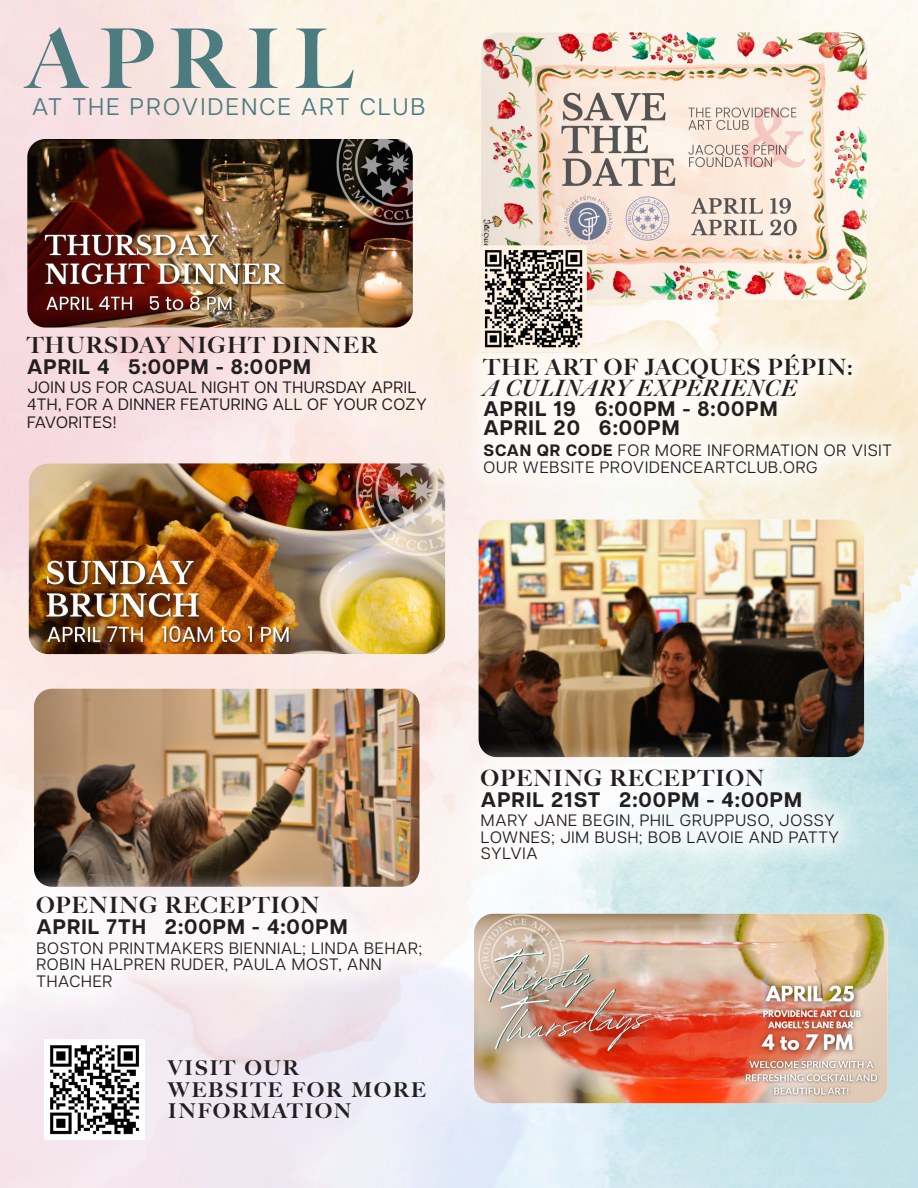
<style>
.page{position:relative;width:918px;height:1188px;background:#fff}
.page>*{position:absolute;margin:0;border:0;box-sizing:border-box;transform-origin:0 0}
.t1{font:900 82.5px "Big Caslon FB";letter-spacing:.17em;color:#4c7b80}
.t2{font:700 29.1px/21.5px "Big Caslon FB";letter-spacing:.05em;color:#231f20}
.t3{font:24px "Articulat CF";letter-spacing:.1em;color:#4d7b7f}
.t4{font:900 22.5px/21px "Big Caslon FB";letter-spacing:.05em;color:#231f20}
.t5{font:700 21px/19.5px "Articulat CF";letter-spacing:.05em;color:#231f20}
.t6{font:16.5px/16.5px "Articulat CF";letter-spacing:.05em;color:#231f20}
.t7{font:16.5px/16.5px "Articulat CF";letter-spacing:.03em;color:#231f20}
.s1{font-style:italic}
.s2{font-weight:700}
</style>
<div class="page">
<img style="left:27px;top:139px;width:386px;height:189px">
<img style="left:34px;top:689px;width:386px;height:179px">
<img style="left:29px;top:463px;width:416px;height:191px">
<img style="left:49px;top:1045px;width:91px;height:90px">
<img style="left:481px;top:32px;width:386px;height:268px">
<div style="left:8px;top:868px;width:442px;height:148px;background:#fff;opacity:.75"></div>
<div style="left:452px;top:326px;width:466px;height:176px;background:#fff;opacity:.75"></div>
<img style="left:474px;top:914px;width:414px;height:189px">
<img style="left:464px;top:228px;width:140px;height:140px">
<img style="left:479px;top:519px;width:385px;height:222px">
<div style="left:452px;top:741px;width:415px;height:148px;background:#fff;opacity:.75"></div>
<p class="t1" style="left:28px;top:9px;width:326px">APRIL</p>
<p class="t3" style="left:32px;top:90px;width:395px">AT THE PROVIDENCE ART CLUB</p>
<p class="t4" style="left:27px;top:334px;width:352px">THURSDAY NIGHT DINNER</p>
<p class="t5" style="left:27px;top:356px;width:285px">APRIL 4 5:00PM - 8:00PM</p>
<p class="t7" style="left:27px;top:378px;width:401px">JOIN US FOR CASUAL NIGHT ON THURSDAY APRIL<br>4TH, FOR A DINNER FEATURING ALL OF YOUR COZY</p>
<p class="t7" style="left:27px;top:413px;width:91px">FAVORITES!</p>
<p class="t4" style="left:484px;top:357px;width:371px">THE ART OF JACQUES PÉPIN:<br><span class="s1">A CULINARY EXPERIENCE</span></p>
<p class="t5" style="left:484px;top:398px;width:296px">APRIL 19 6:00PM - 8:00PM<br>APRIL 20 6:00PM</p>
<p class="t6" style="left:484px;top:441px;width:410px"><span class="s2">SCAN QR CODE</span> FOR MORE INFORMATION OR VISIT<br>OUR WEBSITE PROVIDENCEARTCLUB.ORG</p>
<p class="t4" style="left:36px;top:895px;width:285px">OPENING RECEPTION</p>
<p class="t5" style="left:36px;top:916px;width:313px">APRIL 7TH 2:00PM - 4:00PM</p>
<p class="t6" style="left:36px;top:938px;width:387px">BOSTON PRINTMAKERS BIENNIAL; LINDA BEHAR;<br>ROBIN HALPREN RUDER, PAULA MOST, ANN<br>THACHER</p>
<p class="t2" style="left:168px;top:1055px;width:259px">visit our<br>website for more information</p>
<p class="t4" style="left:481px;top:768px;width:285px">OPENING RECEPTION</p>
<p class="t5" style="left:481px;top:789px;width:322px">APRIL 21ST 2:00PM - 4:00PM</p>
<p class="t6" style="left:481px;top:811px;width:360px">MARY JANE BEGIN, PHIL GRUPPUSO, JOSSY<br>LOWNES; JIM BUSH; BOB LAVOIE AND PATTY<br>SYLVIA</p>
</div>
